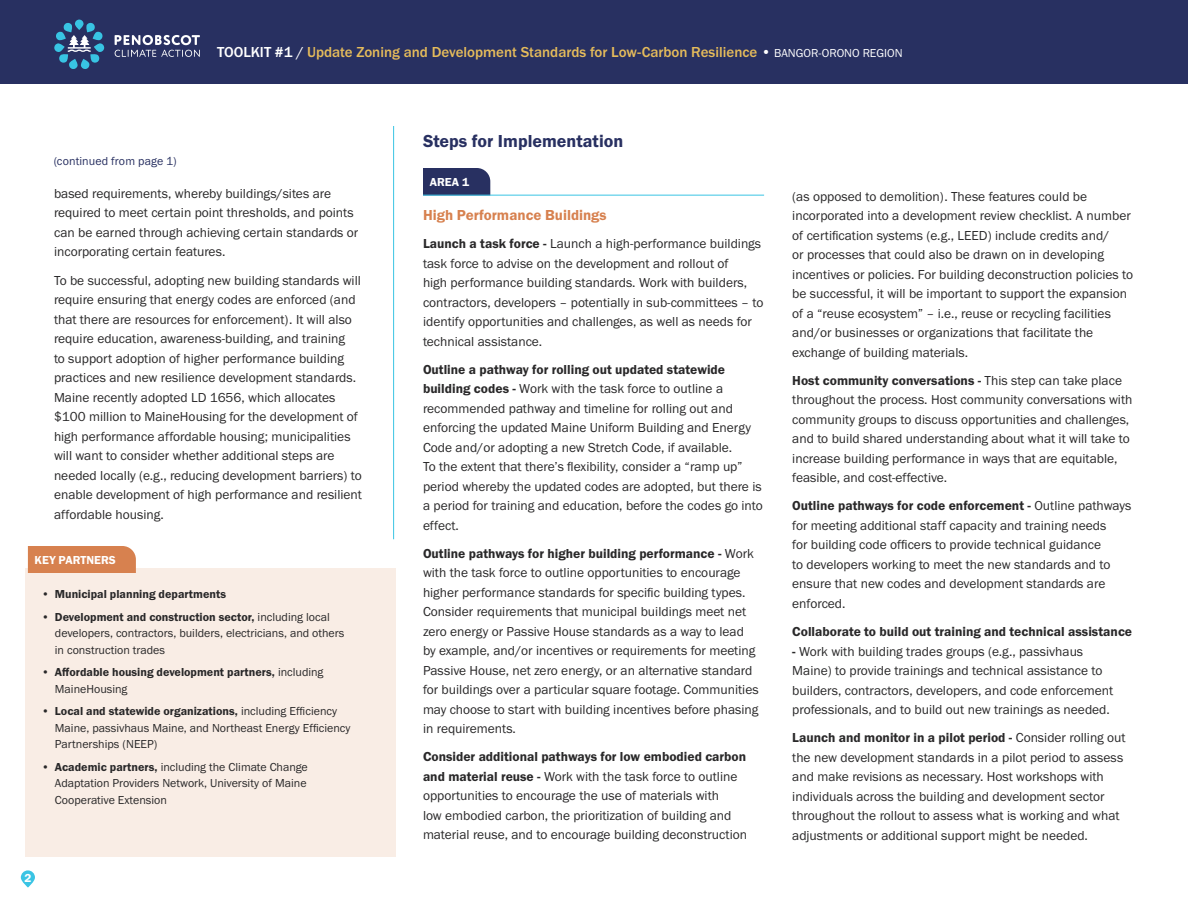
<style>
.page{position:relative;width:1188px;height:918px;background:#fff}
.page>*{position:absolute;margin:0;border:0;box-sizing:border-box;transform-origin:0 0}
.t1{font:18px "Franklin Gothic URW Dem";color:#283061}
.t2{font:500 15px "Franklin Gothic URW";color:#e6bc5b}
.t3{font:15px "Franklin Gothic URW Dem";color:#d7814f}
.t4{font:13.5px/19.5px "Franklin Gothic URW Boo";color:#292829}
.t5{font:13.5px "Franklin Gothic URW Dem";color:#292829}
.t6{font:12px/16.5px "Franklin Gothic URW Boo";color:#292829}
.t7{font:12px "Franklin Gothic URW Dem";color:#292829}
.t8{font:12px "Franklin Gothic URW Boo";letter-spacing:.01em;color:#283061}
.t9{font:12px "Franklin Gothic URW Dem";color:#fff}
.s1{color:#fff}
.s2{font-family:"Franklin Gothic URW Boo";font-weight:400;font-size:12px;color:#fff}
.s3{font-family:"Franklin Gothic URW Boo"}
.s4{font-family:"Franklin Gothic URW Dem"}
</style>
<div class="page">
<div style="left:0;top:0;width:1188px;height:84px;background:#283061"></div>
<div style="left:75px;top:20px;width:9px;height:10px;background:#38c4e3;border-radius:4px"></div>
<svg style="left:115px;top:35px;width:85px;height:22px"></svg>
<svg style="left:54px;top:22px;width:50px;height:47px"></svg>
<div style="left:26px;top:568px;width:370px;height:288px;background:#f9ede5"></div>
<div style="left:28px;top:546px;width:108px;height:27px;background:#d7814f"></div>
<svg style="left:21px;top:870px;width:14px;height:18px"></svg>
<div style="left:423px;top:168px;width:67px;height:27px;background:#283061"></div>
<hr style="left:423px;top:195px;width:341px;height:1px;background:#3ac4e4">
<hr style="left:393px;top:126px;width:1px;height:413px;background:#3ac4e4">
<p class="t2" style="left:217px;top:43px;width:687px"><span class="s1">TOOLKIT #1 /</span> Update Zoning and Development Standards for Low-Carbon Resilience <span class="s1">•</span> <span class="s2">BANGOR-ORONO REGION</span></p>
<p class="t8" style="left:54px;top:154px;width:124px">(continued from page 1)</p>
<p class="t4" style="left:54px;top:184px;width:306px">based requirements, whereby buildings/sites are required to meet certain point thresholds, and points can be earned through achieving certain standards or incorporating certain features.</p>
<p class="t4" style="left:54px;top:270px;width:310px">To be successful, adopting new building standards will require ensuring that energy codes are enforced (and that there are resources for enforcement). It will also require education, awareness-building, and training<br>to support adoption of higher performance building practices and new resilience development standards.<br>Maine recently adopted LD 1656, which allocates $100 million to MaineHousing for the development of high performance affordable housing; municipalities will want to consider whether additional steps are needed locally (e.g., reducing development barriers) to enable development of high performance and resilient affordable housing.</p>
<p class="t9" style="left:35px;top:552px;width:83px">KEY PARTNERS</p>
<p class="t7" style="left:41px;top:587px;width:186px"><span class="s3">•</span> Municipal planning departments</p>
<p class="t7" style="left:41px;top:609px;width:290px"><span class="s3">•</span> Development and construction sector, <span class="s3">including local</span></p>
<p class="t6" style="left:55px;top:625px;width:291px">developers, contractors, builders, electricians, and others in construction trades</p>
<p class="t7" style="left:41px;top:665px;width:284px"><span class="s3">•</span> Affordable housing development partners, <span class="s3">including</span></p>
<p class="t6" style="left:55px;top:680px;width:74px">MaineHousing</p>
<p class="t7" style="left:41px;top:704px;width:297px"><span class="s3">•</span> Local and statewide organizations, <span class="s3">including Efficiency</span></p>
<p class="t6" style="left:55px;top:719px;width:297px">Maine, passivhaus Maine, and Northeast Energy Efficiency<br>Partnerships (NEEP)</p>
<p class="t6" style="left:55px;top:758px;width:254px;text-align:justify;text-indent:-14px">• <span class="s4">Academic partners,</span> including the Climate Change Adaptation Providers Network, University of Maine Cooperative Extension</p>
<p class="t9" style="left:24px;top:871px;width:9px">2</p>
<h1 class="t1" style="left:423px;top:130px;width:202px">Steps for Implementation</h1>
<p class="t9" style="left:430px;top:174px;width:41px">AREA 1</p>
<p class="t3" style="left:423px;top:206px;width:185px">High Performance Buildings</p>
<p class="t4" style="left:423px;top:234px;width:342px"><span class="s4">Launch a task force -</span> Launch a high-performance buildings task force to advise on the development and rollout of<br>high performance building standards. Work with builders, contractors, developers – potentially in sub-committees – to identify opportunities and challenges, as well as needs for technical assistance.</p>
<p class="t5" style="left:423px;top:361px;width:304px">Outline a pathway for rolling out updated statewide</p>
<p class="t4" style="left:423px;top:379px;width:341px"><span class="s4">building codes -</span> Work with the task force to outline a recommended pathway and timeline for rolling out and enforcing the updated Maine Uniform Building and Energy Code and/or adopting a new Stretch Code, if available.<br>To the extent that there’s flexibility, consider a “ramp up” period whereby the updated codes are adopted, but there is a period for training and education, before the codes go into effect.</p>
<p class="t5" style="left:423px;top:545px;width:332px">Outline pathways for higher building performance - <span class="s3">Work</span></p>
<p class="t4" style="left:423px;top:563px;width:337px">with the task force to outline opportunities to encourage higher performance standards for specific building types.<br>Consider requirements that municipal buildings meet net zero energy or Passive House standards as a way to lead by example, and/or incentives or requirements for meeting Passive House, net zero energy, or an alternative standard for buildings over a particular square footage. Communities may choose to start with building incentives before phasing in requirements.</p>
<p class="t5" style="left:423px;top:749px;width:325px">Consider additional pathways for low embodied carbon</p>
<p class="t4" style="left:423px;top:766px;width:326px"><span class="s4">and material reuse -</span> Work with the task force to outline opportunities to encourage the use of materials with<br>low embodied carbon, the prioritization of building and material reuse, and to encourage building deconstruction</p>
<p class="t4" style="left:792px;top:186px;width:342px">(as opposed to demolition). These features could be incorporated into a development review checklist. A number of certification systems (e.g., LEED) include credits and/<br>or processes that could also be drawn on in developing incentives or policies. For building deconstruction policies to be successful, it will be important to support the expansion of a “reuse ecosystem” – i.e., reuse or recycling facilities and/or businesses or organizations that facilitate the exchange of building materials.</p>
<p class="t5" style="left:792px;top:372px;width:331px">Host community conversations - <span class="s3">This step can take place</span></p>
<p class="t4" style="left:792px;top:390px;width:342px">throughout the process. Host community conversations with community groups to discuss opportunities and challenges, and to build shared understanding about what it will take to increase building performance in ways that are equitable, feasible, and cost-effective.</p>
<p class="t5" style="left:792px;top:498px;width:341px">Outline pathways for code enforcement - <span class="s3">Outline pathways</span></p>
<p class="t4" style="left:792px;top:515px;width:320px">for meeting additional staff capacity and training needs for building code officers to provide technical guidance to developers working to meet the new standards and to ensure that new codes and development standards are enforced.</p>
<p class="t5" style="left:792px;top:623px;width:341px">Collaborate to build out training and technical assistance</p>
<p class="t4" style="left:792px;top:641px;width:322px"><span class="s4">-</span> Work with building trades groups (e.g., passivhaus Maine) to provide trainings and technical assistance to builders, contractors, developers, and code enforcement professionals, and to build out new trainings as needed.</p>
<p class="t5" style="left:792px;top:729px;width:335px">Launch and monitor in a pilot period - <span class="s3">Consider rolling out</span></p>
<p class="t4" style="left:792px;top:747px;width:333px">the new development standards in a pilot period to assess and make revisions as necessary. Host workshops with individuals across the building and development sector throughout the rollout to assess what is working and what adjustments or additional support might be needed.</p>
</div>
